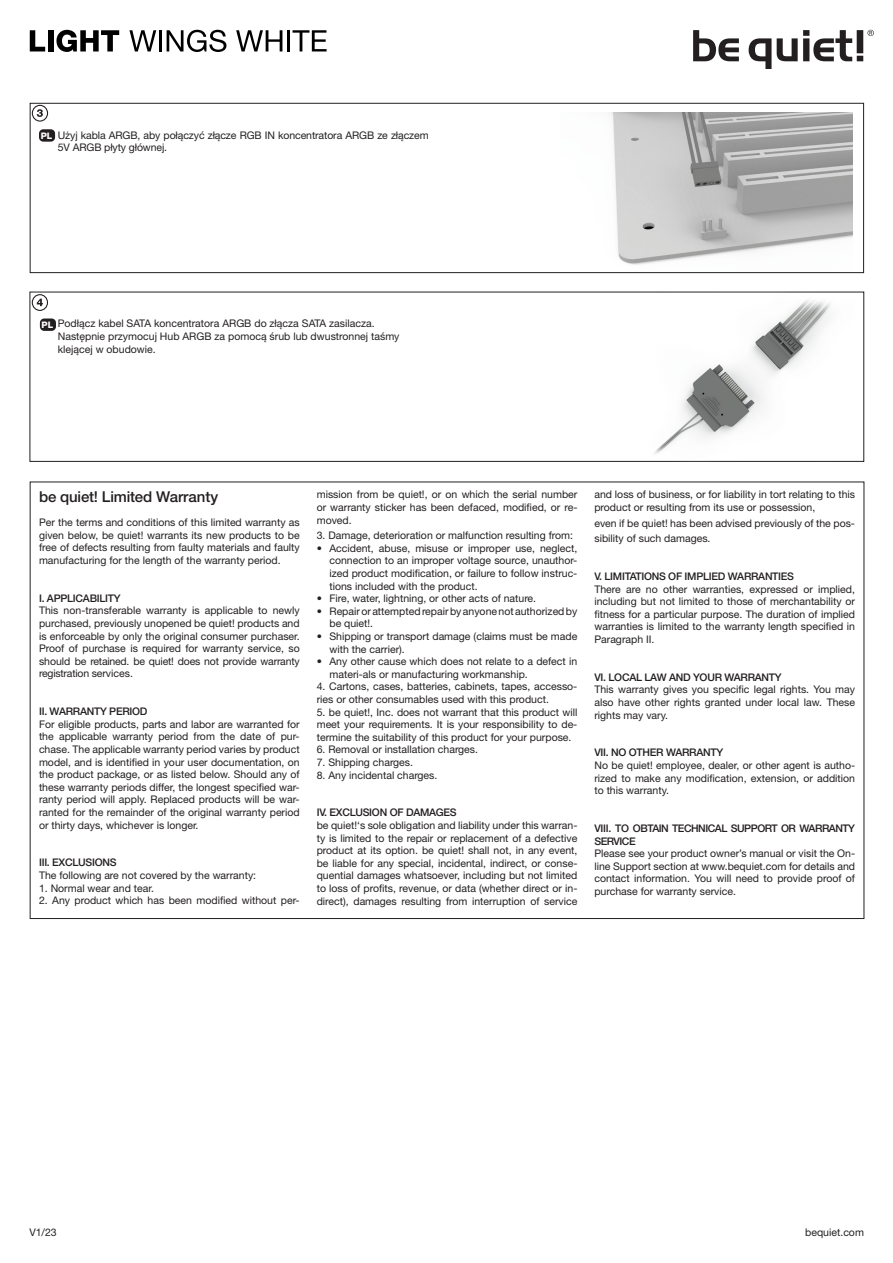
<style>
.page{position:relative;width:893px;height:1263px;background:#fff}
.page>*{position:absolute;margin:0;border:0;box-sizing:border-box;transform-origin:0 0}
.t1{font:500 15px "Helvetica Neue LT Pro";letter-spacing:-.01em;color:#231f20}
.t2{font:10.5px/12.6px "Helvetica Neue LT Pro";color:#231f20;text-align:justify}
.t3{font:500 10.5px "Helvetica Neue LT Pro";letter-spacing:-.025em;color:#231f20}
.t4{font:500 10.5px/12.6px "Helvetica Neue LT Pro";letter-spacing:-.045em;color:#231f20}
.t5{font:800 9px "Helvetica Neue LT Pro";color:#fff}
</style>
<div class="page">
<svg style="left:30px;top:30px;width:15px;height:21px"></svg>
<div style="left:48px;top:30px;width:5px;height:21px;background:#000001"></div>
<svg style="left:56px;top:30px;width:63px;height:22px"></svg>
<svg style="left:129px;top:30px;width:27px;height:21px"></svg>
<hr style="left:159px;top:30px;width:3px;height:21px;background:#000001">
<svg style="left:167px;top:30px;width:59px;height:22px"></svg>
<svg style="left:236px;top:30px;width:46px;height:21px"></svg>
<hr style="left:287px;top:30px;width:3px;height:21px;background:#000001">
<svg style="left:293px;top:30px;width:34px;height:21px"></svg>
<svg style="left:693px;top:30px;width:46px;height:31px"></svg>
<svg style="left:749px;top:30px;width:125px;height:39px"></svg>
<div style="left:30px;top:103px;width:834px;height:170px;border:1px solid #231f20"></div>
<div style="left:30px;top:292px;width:834px;height:170px;border:1px solid #231f20"></div>
<img style="left:642px;top:292px;width:212px;height:170px">
<img style="left:609px;top:112px;width:244px;height:153px">
<svg style="left:32px;top:105px;width:16px;height:16px"></svg>
<div style="left:32px;top:105px;width:16px;height:17px;border:1px solid #231f20;border-radius:50%"></div>
<svg style="left:37px;top:109px;width:6px;height:8px"></svg>
<svg style="left:32px;top:295px;width:16px;height:15px"></svg>
<div style="left:32px;top:294px;width:16px;height:17px;border:1px solid #231f20;border-radius:50%"></div>
<svg style="left:37px;top:299px;width:6px;height:7px"></svg>
<div style="left:39px;top:129px;width:16px;height:13px;background:#231f20;border-radius:4px"></div>
<div style="left:40px;top:318px;width:16px;height:13px;background:#231f20;border-radius:4px"></div>
<p class="t2" style="left:58px;top:129px;width:372px">Użyj kabla ARGB, aby połączyć złącze RGB IN koncentratora ARGB ze złączem<br>5V ARGB płyty głównej.</p>
<p class="t5" style="left:41px;top:130px;width:13px">PL</p>
<p class="t2" style="left:58px;top:317px;width:343px;text-align:left">Podłącz kabel SATA koncentratora ARGB do złącza SATA zasilacza.<br>Następnie przymocuj Hub ARGB za pomocą śrub lub dwustronnej taśmy klejącej w obudowie.</p>
<p class="t5" style="left:42px;top:319px;width:13px">PL</p>
<h1 class="t1" style="left:39px;top:487px;width:181px">be quiet! Limited Warranty</h1>
<p class="t2" style="left:39px;top:516px;width:262px">Per the terms and conditions of this limited warranty as given below, be quiet! warrants its new products to be free of defects resulting from faulty materials and faulty manufacturing for the length of the warranty period.</p>
<p class="t3" style="left:39px;top:592px;width:83px">I. APPLICABILITY</p>
<p class="t2" style="left:39px;top:604px;width:262px">This non-transferable warranty is applicable to newly purchased, previously unopened be quiet! products and is enforceable by only the original consumer purchaser.<br>Proof of purchase is required for warranty service, so should be retained. be quiet! does not provide warranty registration services.</p>
<p class="t3" style="left:39px;top:705px;width:110px">II. WARRANTY PERIOD</p>
<p class="t2" style="left:39px;top:717px;width:262px">For eligible products, parts and labor are warranted for the applicable warranty period from the date of pur&shy;chase. The applicable warranty period varies by product model, and is identified in your user documentation, on the product package, or as listed below. Should any of these warranty periods differ, the longest specified war&shy;ranty period will apply. Replaced products will be war&shy;ranted for the remainder of the original warranty period or thirty days, whichever is longer.</p>
<p class="t3" style="left:39px;top:856px;width:79px">III. EXCLUSIONS</p>
<p class="t2" style="left:39px;top:869px;width:219px">The following are not covered by the warranty:</p>
<p class="t2" style="left:39px;top:881px;width:116px">1. Normal wear and tear.</p>
<p class="t2" style="left:39px;top:894px;width:262px">2. Any product which has been modified without per-</p>
<p class="t2" style="left:317px;top:488px;width:262px">mission from be quiet!, or on which the serial number or warranty sticker has been defaced, modified, or re&shy;moved.</p>
<p class="t2" style="left:317px;top:529px;width:258px">3. Damage, deterioration or malfunction resulting from:</p>
<p class="t2" style="left:329px;top:541px;width:249px;text-indent:-13px">• Accident, abuse, misuse or improper use, neglect, connection to an improper voltage source, unauthor&shy;ized product modification, or failure to follow instruc&shy;tions included with the product.</p>
<p class="t2" style="left:317px;top:592px;width:221px">• Fire, water, lightning, or other acts of nature.</p>
<p class="t2" style="left:329px;top:604px;width:249px;text-indent:-13px">• Repair or attempted repair by anyone not authorized by be quiet!.</p>
<p class="t2" style="left:329px;top:630px;width:249px;text-indent:-13px">• Shipping or transport damage (claims must be made with the carrier).</p>
<p class="t2" style="left:329px;top:655px;width:249px;text-indent:-13px">• Any other cause which does not relate to a defect in materi-als or manufacturing workmanship.</p>
<p class="t2" style="left:317px;top:680px;width:262px">4. Cartons, cases, batteries, cabinets, tapes, accesso&shy;ries or other consumables used with this product.</p>
<p class="t2" style="left:317px;top:705px;width:262px">5. be quiet!, Inc. does not warrant that this product will meet your requirements. It is your responsibility to de&shy;termine the suitability of this product for your purpose.</p>
<p class="t2" style="left:317px;top:743px;width:163px">6. Removal or installation charges.</p>
<p class="t2" style="left:317px;top:756px;width:98px">7. Shipping charges.</p>
<p class="t2" style="left:317px;top:768px;width:122px">8. Any incidental charges.</p>
<p class="t3" style="left:317px;top:806px;width:142px">IV. EXCLUSION OF DAMAGES</p>
<p class="t2" style="left:317px;top:819px;width:262px">be quiet!‘s sole obligation and liability under this warran&shy;ty is limited to the repair or replacement of a defective product at its option. be quiet! shall not, in any event, be liable for any special, incidental, indirect, or conse&shy;quential damages whatsoever, including but not limited to loss of profits, revenue, or data (whether direct or in&shy;direct), damages resulting from interruption of service</p>
<p class="t2" style="left:594px;top:488px;width:262px">and loss of business, or for liability in tort relating to this product or resulting from its use or possession,</p>
<p class="t2" style="left:594px;top:515px;width:262px;line-height:15.6px">even if be quiet! has been advised previously of the pos&shy;sibility of such damages.</p>
<p class="t3" style="left:594px;top:570px;width:201px">V. LIMITATIONS OF IMPLIED WARRANTIES</p>
<p class="t2" style="left:594px;top:582px;width:262px">There are no other warranties, expressed or implied, including but not limited to those of merchantability or fitness for a particular purpose. The duration of implied warranties is limited to the warranty length specified in Paragraph II.</p>
<p class="t3" style="left:594px;top:671px;width:189px">VI. LOCAL LAW AND YOUR WARRANTY</p>
<p class="t2" style="left:594px;top:683px;width:262px">This warranty gives you specific legal rights. You may also have other rights granted under local law. These rights may vary.</p>
<p class="t3" style="left:594px;top:746px;width:130px">VII. NO OTHER WARRANTY</p>
<p class="t2" style="left:594px;top:759px;width:262px">No be quiet! employee, dealer, or other agent is autho&shy;rized to make any modification, extension, or addition to this warranty.</p>
<p class="t4" style="left:594px;top:822px;width:262px">VIII. TO OBTAIN TECHNICAL SUPPORT OR WARRANTY<br>SERVICE</p>
<p class="t2" style="left:594px;top:847px;width:262px">Please see your product owner’s manual or visit the On&shy;line Support section at www.bequiet.com for details and contact information. You will need to provide proof of purchase for warranty service.</p>
<p class="t2" style="left:29px;top:1225px;width:29px">V1/23</p>
<p class="t2" style="left:805px;top:1225px;width:60px">bequiet.com</p>
</div>
